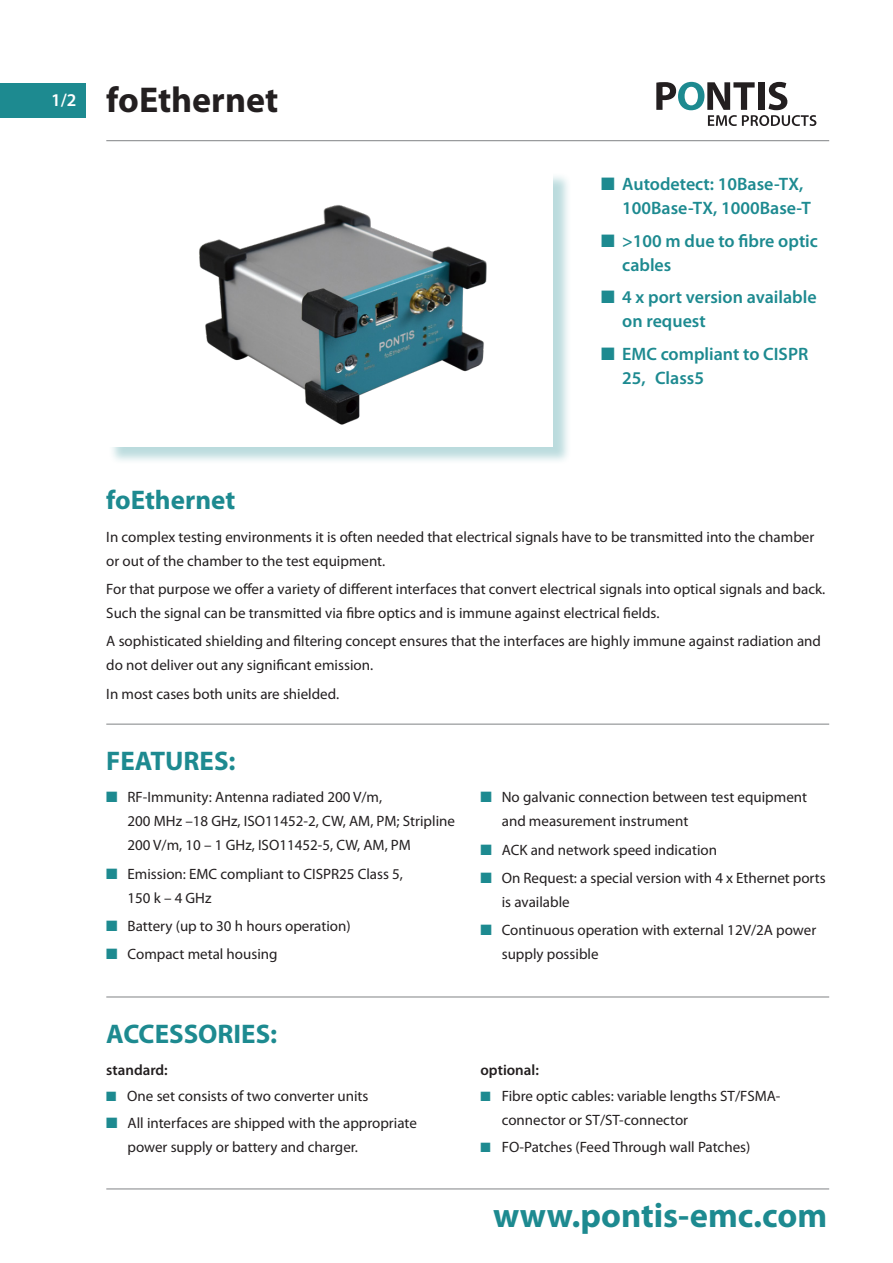
<style>
.page{position:relative;width:893px;height:1263px;background:#fff}
.page>*{position:absolute;margin:0;border:0;box-sizing:border-box;transform-origin:0 0}
.t1{font:700 36px "Myriad Pro";color:#231f20}
.t2{font:700 34.65px "Myriad Pro";color:#1d8a90}
.t3{font:700 27px "Myriad Pro";color:#1d8a90}
.t4{font:600 18px/24px "Myriad Pro";color:#1d8a90}
.t5{font:600 18px "Myriad Pro";color:#fff}
.t6{font:15px/24px "Myriad Pro";color:#231f20}
.t7{font:600 15px "Myriad Pro";color:#231f20}
.s1{color:#1d8a90}
</style>
<div class="page">
<div style="left:0;top:84px;width:85px;height:34px;background:#1d8a90"></div>
<svg style="left:656px;top:82px;width:160px;height:44px"></svg>
<hr style="left:106px;top:140px;width:723px;height:1px;background:#808285">
<hr style="left:106px;top:724px;width:723px;height:1px;background:#808285">
<hr style="left:106px;top:996px;width:723px;height:1px;background:#808285">
<hr style="left:106px;top:1188px;width:723px;height:1px;background:#808285">
<div style="left:109px;top:172px;width:462px;height:293px;background:#1e8990;opacity:.3"></div>
<img style="left:109px;top:172px;width:444px;height:274px">
<p class="t5" style="left:51px;top:90px;width:27px">1/2</p>
<h1 class="t1" style="left:106px;top:80px;width:174px">foEthernet</h1>
<p class="t4" style="left:622px;top:172px;width:190px;text-indent:-21px">■ Autodetect: 10Base-TX,<br>100Base-TX, 1000Base-T</p>
<p class="t4" style="left:622px;top:229px;width:197px;text-indent:-21px">■ &gt;100 m due to fibre optic cables</p>
<p class="t4" style="left:622px;top:285px;width:196px;text-indent:-21px">■ 4 x port version available on request</p>
<p class="t4" style="left:622px;top:342px;width:188px;text-indent:-21px">■ EMC compliant to CISPR<br>25, Class5</p>
<h3 class="t3" style="left:106px;top:485px;width:131px">foEthernet</h3>
<p class="t6" style="left:106px;top:525px;width:709px">In complex testing environments it is often needed that electrical signals have to be transmitted into the chamber or out of the chamber to the test equipment.</p>
<p class="t6" style="left:106px;top:577px;width:721px">For that purpose we offer a variety of different interfaces that convert electrical signals into optical signals and back.<br>Such the signal can be transmitted via fibre optics and is immune against electrical fields.</p>
<p class="t6" style="left:106px;top:629px;width:716px">A sophisticated shielding and filtering concept ensures that the interfaces are highly immune against radiation and do not deliver out any significant emission.</p>
<p class="t6" style="left:106px;top:682px;width:234px">In most cases both units are shielded.</p>
<h3 class="t3" style="left:106px;top:746px;width:131px">FEATURES:</h3>
<p class="t6" style="left:128px;top:786px;width:329px;text-indent:-21px"><span class="s1">■</span> RF-Immunity: Antenna radiated 200 V/m,<br>200 MHz –18 GHz, ISO11452-2, CW, AM, PM; Stripline<br>200 V/m, 10 – 1 GHz, ISO11452-5, CW, AM, PM</p>
<p class="t6" style="left:128px;top:862px;width:277px;text-indent:-21px"><span class="s1">■</span> Emission: EMC compliant to CISPR25 Class 5,<br>150 k – 4 GHz</p>
<p class="t6" style="left:106px;top:914px;width:246px"><span class="s1">■</span> Battery (up to 30 h hours operation)</p>
<p class="t6" style="left:106px;top:942px;width:173px"><span class="s1">■</span> Compact metal housing</p>
<h3 class="t3" style="left:106px;top:1018px;width:173px">ACCESSORIES:</h3>
<p class="t7" style="left:106px;top:1062px;width:63px">standard:</p>
<p class="t6" style="left:106px;top:1085px;width:264px"><span class="s1">■</span> One set consists of two converter units</p>
<p class="t6" style="left:128px;top:1111px;width:291px;text-indent:-21px"><span class="s1">■</span> All interfaces are shipped with the appropriate power supply or battery and charger.</p>
<p class="t6" style="left:502px;top:786px;width:307px;text-indent:-21px"><span class="s1">■</span> No galvanic connection between test equipment and measurement instrument</p>
<p class="t6" style="left:480px;top:838px;width:238px"><span class="s1">■</span> ACK and network speed indication</p>
<p class="t6" style="left:502px;top:866px;width:325px;text-indent:-21px"><span class="s1">■</span> On Request: a special version with 4 x Ethernet ports is available</p>
<p class="t6" style="left:502px;top:918px;width:316px;text-indent:-21px"><span class="s1">■</span> Continuous operation with external 12V/2A power supply possible</p>
<p class="t7" style="left:480px;top:1062px;width:60px">optional:</p>
<p class="t6" style="left:502px;top:1085px;width:280px;text-indent:-21px"><span class="s1">■</span> Fibre optic cables: variable lengths ST/FSMA&shy;connector or ST/ST-connector</p>
<p class="t6" style="left:480px;top:1135px;width:271px"><span class="s1">■</span> FO-Patches (Feed Through wall Patches)</p>
<h2 class="t2" style="left:493px;top:1195px;width:336px">www.pontis-emc.com</h2>
</div>
